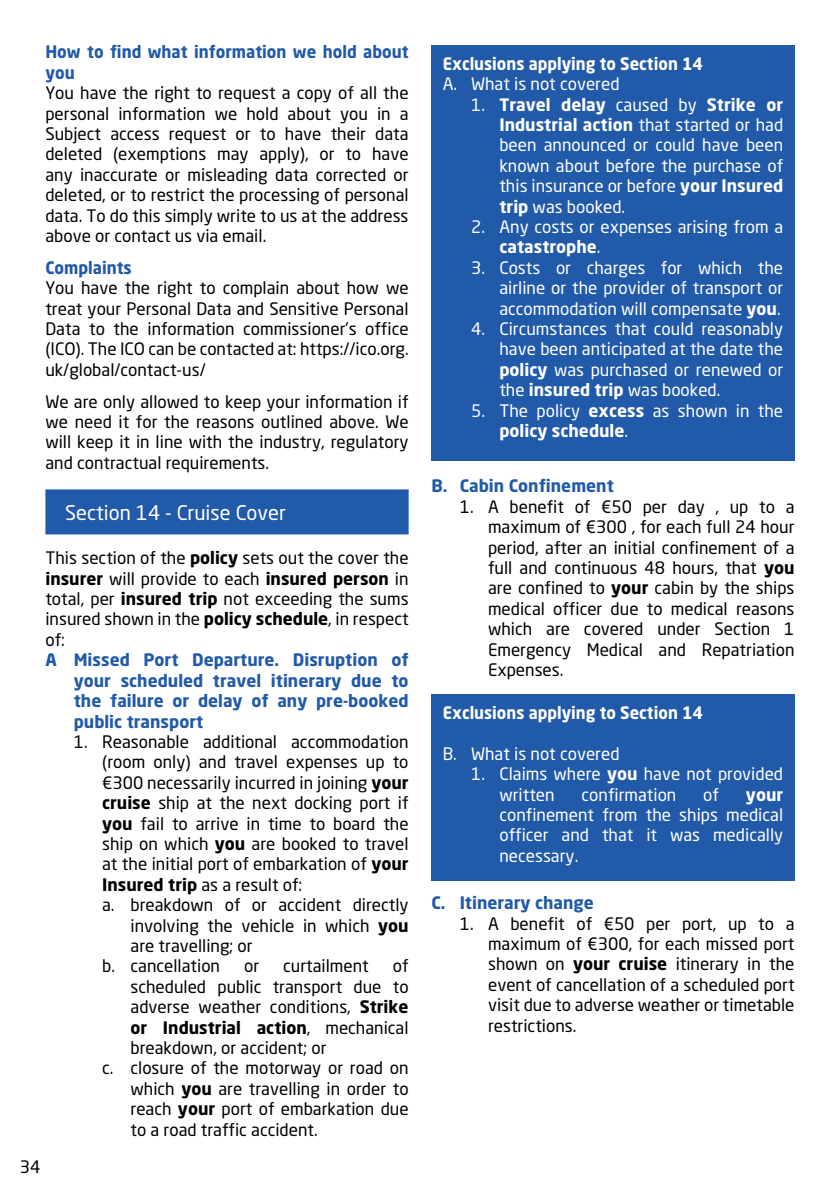
<style>
.page{position:relative;width:840px;height:1191px;background:#fff}
.page>*{position:absolute;margin:0;border:0;box-sizing:border-box;transform-origin:0 0}
.t1{font:20px "Neo Sans W1 G";color:#fff}
.t2{font:17px/20.4px "Neo Sans W1 G";color:#000;text-align:justify}
.t3{font:17px/20.4px "Neo Sans W1 G";color:#fff;text-align:justify}
.t4{font:700 17px/20.4px "Neo Sans W1 G";color:#215aa8;text-align:justify}
.t5{font:700 17px "Neo Sans W1 G";color:#fff;scale:.95 1}
.t6{font:700 17px/20.4px "Neo Sans W1 G";color:#215aa8;scale:.96 1}
.t7{font:700 17px "Neo Sans W1 G";color:#000}
.t8{font:700 17px "Neo Sans W1 G";color:#fff}
.s1{font-weight:700}
.s2{font-weight:400}
</style>
<div class="page">
<div style="left:45px;top:489px;width:363px;height:45px;background:#215aa8"></div>
<div style="left:431px;top:45px;width:363px;height:416px;background:#215aa8"></div>
<div style="left:431px;top:694px;width:363px;height:187px;background:#215aa8"></div>
<p class="t6" style="left:45px;top:42px;width:379px">How to find what information we hold about you</p>
<p class="t2" style="left:45px;top:82px;width:364px">You have the right to request a copy of all the personal information we hold about you in a Subject access request or to have their data deleted (exemptions may apply), or to have any inaccurate or misleading data corrected or deleted, or to restrict the processing of personal data. To do this simply write to us at the address above or contact us via email.</p>
<p class="t6" style="left:45px;top:257px;width:91px">Complaints</p>
<p class="t2" style="left:45px;top:277px;width:364px">You have the right to complain about how we treat your Personal Data and Sensitive Personal Data to the information commissioner’s office (ICO). The ICO can be contacted at: https://ico.org. uk/global/contact-us/</p>
<p class="t2" style="left:45px;top:391px;width:364px">We are only allowed to keep your information if we need it for the reasons outlined above. We will keep it in line with the industry, regulatory and contractual requirements.</p>
<p class="t1" style="left:65px;top:500px;width:222px">Section 14 - Cruise Cover</p>
<p class="t2" style="left:45px;top:547px;width:364px">This section of the <span class="s1">policy</span> sets out the cover the <span class="s1">insurer</span> will provide to each <span class="s1">insured person</span> in total, per <span class="s1">insured trip</span> not exceeding the sums insured shown in the <span class="s1">policy schedule</span>, in respect of:</p>
<p class="t4" style="left:74px;top:649px;width:336px;text-indent:-28px">A Missed Port Departure. Disruption of your scheduled travel itinerary due to the failure or delay of any pre-booked public transport</p>
<p class="t2" style="left:74px;top:731px;width:336px">1. Reasonable additional accommodation</p>
<p class="t2" style="left:102px;top:751px;width:308px">(room only) and travel expenses up to</p>
<p class="t2" style="left:102px;top:772px;width:308px">€300 necessarily incurred in joining <span class="s1">your</span></p>
<p class="t2" style="left:102px;top:792px;width:308px"><span class="s1">cruise</span> ship at the next docking port if</p>
<p class="t2" style="left:102px;top:813px;width:308px"><span class="s1">you</span> fail to arrive in time to board the</p>
<p class="t2" style="left:102px;top:833px;width:308px">ship on which <span class="s1">you</span> are booked to travel</p>
<p class="t2" style="left:102px;top:853px;width:308px">at the initial port of embarkation of <span class="s1">your</span></p>
<p class="t2" style="left:102px;top:874px;width:201px"><span class="s1">Insured trip</span> as a result of:</p>
<p class="t2" style="left:102px;top:894px;width:308px">a. breakdown of or accident directly</p>
<p class="t2" style="left:130px;top:915px;width:279px">involving the vehicle in which <span class="s1">you</span></p>
<p class="t2" style="left:130px;top:935px;width:123px">are travelling; or</p>
<p class="t2" style="left:102px;top:955px;width:119px">b. cancellation</p>
<p class="t2" style="left:244px;top:955px;width:17px">or</p>
<p class="t2" style="left:283px;top:955px;width:87px">curtailment</p>
<p class="t2" style="left:392px;top:955px;width:17px">of</p>
<p class="t2" style="left:130px;top:976px;width:279px">scheduled public transport due to</p>
<p class="t2" style="left:130px;top:996px;width:279px">adverse weather conditions, <span class="s1">Strike</span></p>
<p class="t7" style="left:130px;top:1016px;width:279px">or Industrial action<span class="s2">, mechanical</span></p>
<p class="t2" style="left:130px;top:1037px;width:197px">breakdown, or accident; or</p>
<p class="t2" style="left:102px;top:1057px;width:308px">c. closure of the motorway or road on</p>
<p class="t2" style="left:130px;top:1078px;width:279px">which <span class="s1">you</span> are travelling in order to</p>
<p class="t2" style="left:130px;top:1098px;width:279px">reach <span class="s1">your</span> port of embarkation due</p>
<p class="t2" style="left:130px;top:1119px;width:189px">to a road traffic accident.</p>
<p class="t2" style="left:20px;top:1156px;width:22px">34</p>
<p class="t5" style="left:442px;top:52px;width:275px">Exclusions applying to Section 14</p>
<p class="t3" style="left:442px;top:73px;width:178px">A. What is not covered</p>
<p class="t3" style="left:499px;top:94px;width:285px;text-indent:-28px">1. <span class="s1">Travel delay</span> caused by <span class="s1">Strike or Industrial action</span> that started or had been announced or could have been known about before the purchase of this insurance or before <span class="s1">your Insured trip</span> was booked.</p>
<p class="t3" style="left:499px;top:216px;width:285px;text-indent:-28px">2. Any costs or expenses arising from a <span class="s1">catastrophe</span>.</p>
<p class="t3" style="left:499px;top:257px;width:285px;text-indent:-28px">3. Costs or charges for which the airline or the provider of transport or accommodation will compensate <span class="s1">you</span>.</p>
<p class="t3" style="left:499px;top:318px;width:285px;text-indent:-28px">4. Circumstances that could reasonably have been anticipated at the date the <span class="s1">policy</span> was purchased or renewed or the <span class="s1">insured trip</span> was booked.</p>
<p class="t3" style="left:499px;top:400px;width:285px;text-indent:-28px">5. The policy <span class="s1">excess</span> as shown in the <span class="s1">policy schedule</span>.</p>
<p class="t4" style="left:431px;top:475px;width:184px">B. Cabin Confinement</p>
<p class="t2" style="left:488px;top:496px;width:308px;text-indent:-28px">1. A benefit of €50 per day , up to a maximum of €300 , for each full 24 hour period, after an initial confinement of a full and continuous 48 hours, that <span class="s1">you </span>are confined to <span class="s1">your</span> cabin by the ships medical officer due to medical reasons which are covered under Section 1<br>Emergency Medical and Repatriation Expenses.</p>
<p class="t5" style="left:442px;top:702px;width:275px">Exclusions applying to Section 14</p>
<p class="t3" style="left:442px;top:743px;width:178px">B. What is not covered</p>
<p class="t3" style="left:499px;top:763px;width:285px;text-indent:-28px">1. Claims where <span class="s1">you</span> have not provided written</p>
<p class="t3" style="left:581px;top:784px;width:96px">confirmation</p>
<p class="t3" style="left:703px;top:784px;width:17px">of</p>
<p class="t8" style="left:745px;top:783px;width:39px">your</p>
<p class="t3" style="left:499px;top:804px;width:285px">confinement from the ships medical officer and that it was medically necessary.</p>
<p class="t4" style="left:431px;top:892px;width:164px">C. Itinerary change</p>
<p class="t2" style="left:488px;top:913px;width:308px;text-indent:-28px">1. A benefit of €50 per port, up to a maximum of €300, for each missed port shown on <span class="s1">your cruise</span> itinerary in the event of cancellation of a scheduled port visit due to adverse weather or timetable restrictions.</p>
</div>
